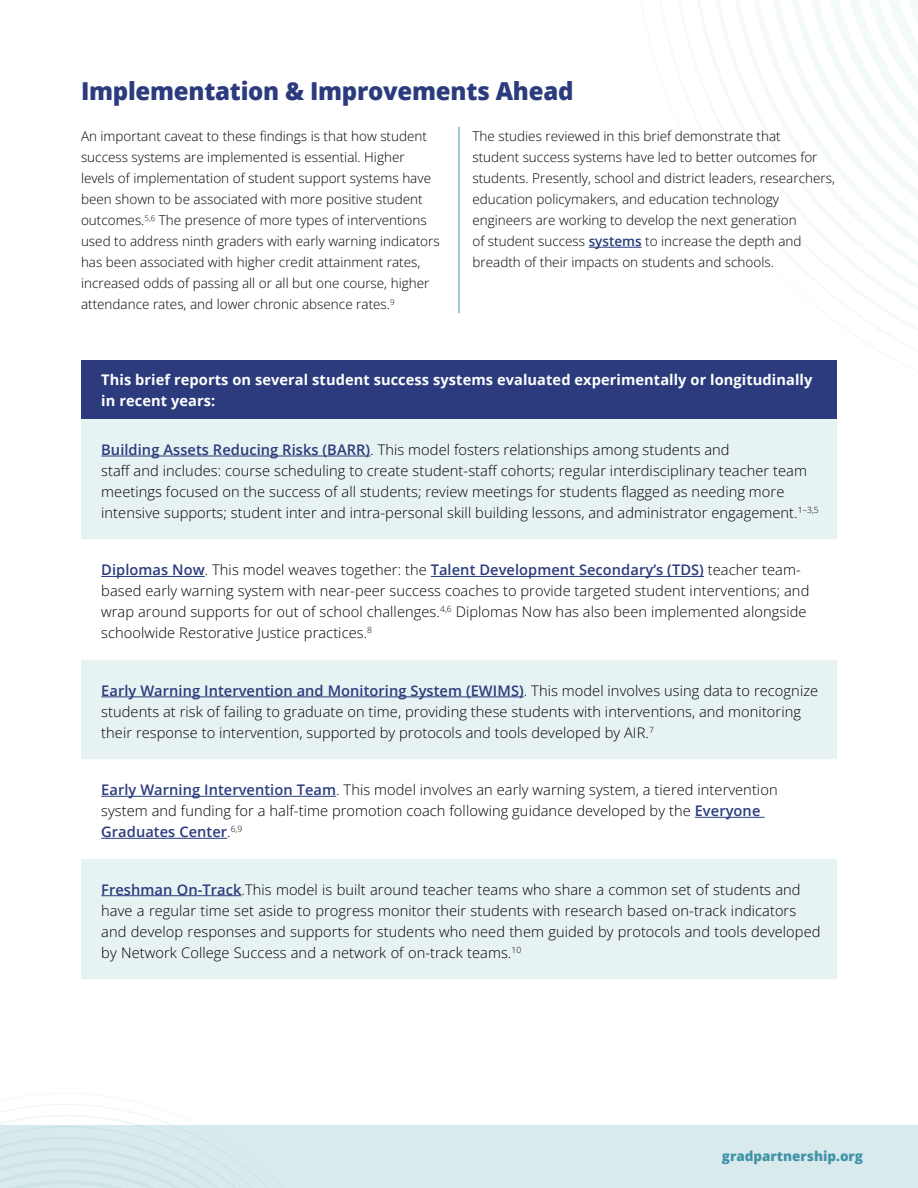
<style>
.page{position:relative;width:918px;height:1188px;background:#fff}
.page>*{position:absolute;margin:0;border:0;box-sizing:border-box;transform-origin:0 0}
.t1{font:800 24.75px "Open Sans";letter-spacing:-.01em;color:#2b3b7d}
.t2{font:14.7px/21px "Open Sans";letter-spacing:.005em;color:#000}
.t3{font:700 14.7px/21px "Open Sans";letter-spacing:.005em;color:#fff}
.t4{font:13.5px/21px "Open Sans";color:#000}
.t5{font:800 13.5px "Open Sans";color:#4094a6}
.s1{font-weight:600;color:#2b3b7d}
</style>
<div class="page">
<hr style="left:459px;top:127px;width:1px;height:186px;background:#4094a6">
<svg style="left:588px;top:0;width:330px;height:364px"></svg>
<div style="left:0;top:1125px;width:918px;height:63px;background:#d9eaed"></div>
<svg style="left:0;top:1093px;width:268px;height:95px"></svg>
<div style="left:81px;top:360px;width:756px;height:59px;background:#2b3b7d"></div>
<div style="left:81px;top:419px;width:756px;height:560px;background:#e7f2f2"></div>
<svg style="left:81px;top:540px;width:756px;height:319px"></svg>
<hr style="left:101px;top:456px;width:269px;height:1px;background:#2b3b7d">
<hr style="left:101px;top:576px;width:104px;height:1px;background:#2b3b7d">
<hr style="left:431px;top:576px;width:273px;height:1px;background:#2b3b7d">
<hr style="left:101px;top:697px;width:423px;height:1px;background:#2b3b7d">
<hr style="left:101px;top:796px;width:235px;height:1px;background:#2b3b7d">
<hr style="left:695px;top:817px;width:70px;height:1px;background:#2b3b7d">
<hr style="left:101px;top:838px;width:126px;height:1px;background:#2b3b7d">
<hr style="left:101px;top:895px;width:141px;height:1px;background:#2b3b7d">
<h1 class="t1" style="left:81px;top:72px;width:494px">Implementation &amp; Improvements Ahead</h1>
<p class="t4" style="left:81px;top:125px;width:360px">An important caveat to these findings is that how student success systems are implemented is essential. Higher levels of implementation of student support systems have been shown to be associated with more positive student outcomes.<sup>5,6</sup> The presence of more types of interventions used to address ninth graders with early warning indicators has been associated with higher credit attainment rates, increased odds of passing all or all but one course, higher attendance rates, and lower chronic absence rates.<sup>9</sup></p>
<p class="t4" style="left:472px;top:125px;width:364px">The studies reviewed in this brief demonstrate that<br>student success systems have led to better outcomes for students. Presently, school and district leaders, researchers, education policymakers, and education technology engineers are working to develop the next generation<br>of student success <span class="s1">systems</span> to increase the depth and breadth of their impacts on students and schools.</p>
<p class="t3" style="left:101px;top:368px;width:713px">This brief reports on several student success systems evaluated experimentally or longitudinally in recent years:</p>
<p class="t2" style="left:101px;top:439px;width:719px"><span class="s1">Building Assets Reducing Risks (BARR)</span>. This model fosters relationships among students and<br>staff and includes: course scheduling to create student-staff cohorts; regular interdisciplinary teacher team meetings focused on the success of all students; review meetings for students flagged as needing more intensive supports; student inter and intra-personal skill building lessons, and administrator engagement.<sup>1–3,5</sup></p>
<p class="t2" style="left:101px;top:559px;width:710px"><span class="s1">Diplomas Now</span>. This model weaves together: the <span class="s1">Talent Development Secondary’s (TDS)</span> teacher team&shy;based early warning system with near-peer success coaches to provide targeted student interventions; and wrap around supports for out of school challenges.<sup>4,6</sup> Diplomas Now has also been implemented alongside schoolwide Restorative Justice practices.<sup>8</sup></p>
<p class="t2" style="left:101px;top:680px;width:718px"><span class="s1">Early Warning Intervention and Monitoring System (EWIMS)</span>. This model involves using data to recognize students at risk of failing to graduate on time, providing these students with interventions, and monitoring their response to intervention, supported by protocols and tools developed by AIR.<sup>7</sup></p>
<p class="t2" style="left:101px;top:779px;width:678px"><span class="s1">Early Warning Intervention Team</span>. This model involves an early warning system, a tiered intervention system and funding for a half-time promotion coach following guidance developed by the <span class="s1">Everyone<br>Graduates Center</span>.<sup>6,9</sup></p>
<p class="t2" style="left:101px;top:878px;width:721px"><span class="s1">Freshman On-Track</span>.This model is built around teacher teams who share a common set of students and have a regular time set aside to progress monitor their students with research based on-track indicators and develop responses and supports for students who need them guided by protocols and tools developed by Network College Success and a network of on-track teams.<sup>10</sup></p>
<p class="t5" style="left:722px;top:1146px;width:143px">gradpartnership.org</p>
</div>
